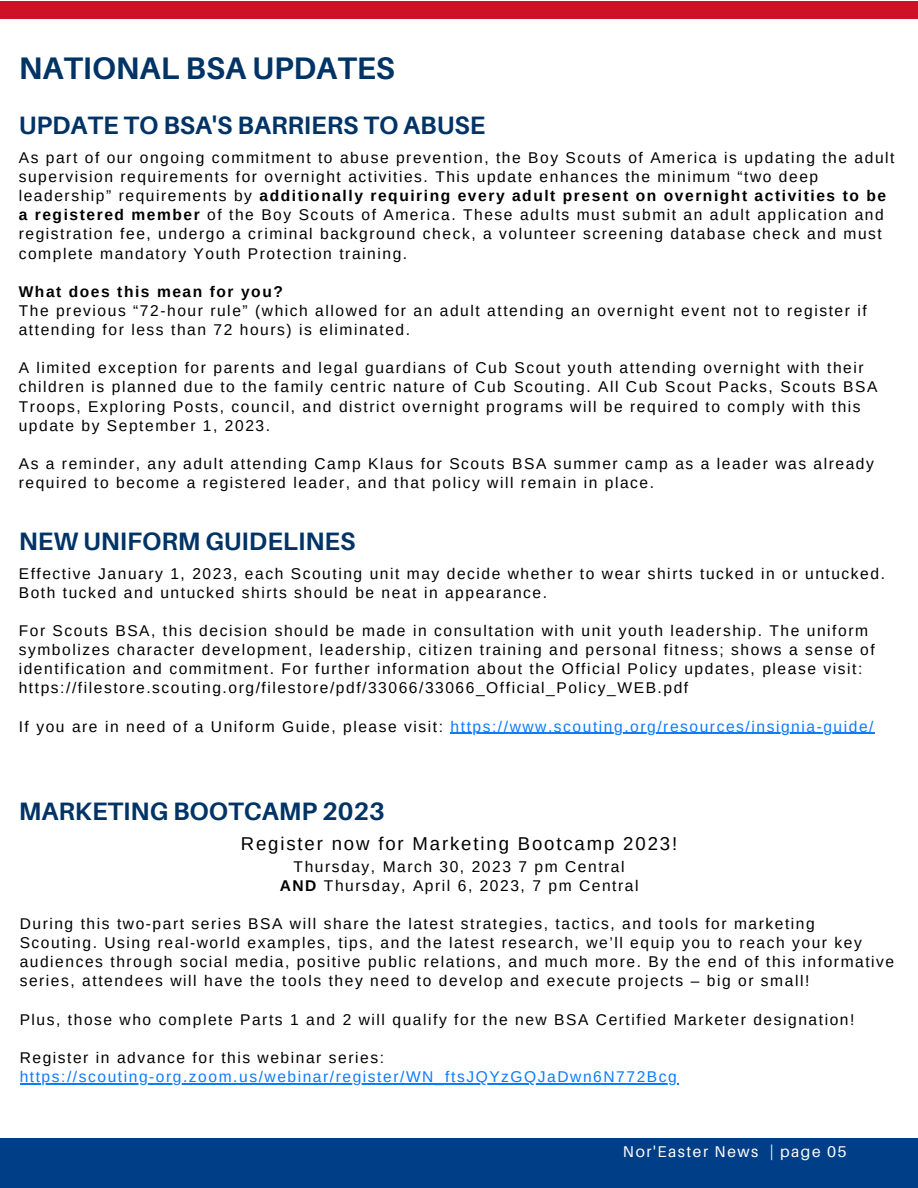
<style>
.page{position:relative;width:918px;height:1188px;background:#fff}
.page>*{position:absolute;margin:0;border:0;box-sizing:border-box;transform-origin:0 0}
.t1{font:700 31.2px "Aileron";color:#036}
.t2{font:700 25.2px "Aileron";color:#036}
.t3{font:18.6px "Arimo";letter-spacing:.1em;color:#000}
.t4{font:15.6px/19.2px "Arimo";letter-spacing:.1em;color:#000}
.t5{font:15.6px "Arimo";letter-spacing:.1em;color:#0c7cff}
.t6{font:700 15.6px "Arimo";letter-spacing:.1em;color:#000}
.t7{font:15.6px "Aileron";letter-spacing:.1em;color:#fff}
.s1{font-weight:700}
.s2{color:#000}
</style>
<div class="page">
<div style="left:0;top:1139px;width:918px;height:49px;background:#003f87"></div>
<div style="left:0;top:1px;width:918px;height:17px;background:#ce1126"></div>
<hr style="left:451px;top:733px;width:424px;height:1px;background:#0c7cff">
<hr style="left:20px;top:1083px;width:658px;height:1px;background:#0c7cff">
<h1 class="t1" style="left:19px;top:49px;width:378px">NATIONAL BSA UPDATES</h1>
<h2 class="t2" style="left:19px;top:110px;width:468px">UPDATE TO BSA'S BARRIERS TO ABUSE</h2>
<p class="t4" style="left:19px;top:148px;width:877px">As part of our ongoing commitment to abuse prevention, the Boy Scouts of America is updating the adult supervision requirements for overnight activities. This update enhances the minimum “two deep leadership” requirements by <span class="s1">additionally requiring every adult present on overnight activities to be a registered member</span> of the Boy Scouts of America. These adults must submit an adult application and registration fee, undergo a criminal background check, a volunteer screening database check and must complete mandatory Youth Protection training.</p>
<p class="t6" style="left:19px;top:283px;width:266px">What does this mean for you?</p>
<p class="t4" style="left:19px;top:301px;width:849px">The previous “72-hour rule” (which allowed for an adult attending an overnight event not to register if attending for less than 72 hours) is eliminated.</p>
<p class="t4" style="left:19px;top:358px;width:860px">A limited exception for parents and legal guardians of Cub Scout youth attending overnight with their children is planned due to the family centric nature of Cub Scouting. All Cub Scout Packs, Scouts BSA Troops, Exploring Posts, council, and district overnight programs will be required to comply with this update by September 1, 2023.</p>
<p class="t4" style="left:19px;top:454px;width:857px">As a reminder, any adult attending Camp Klaus for Scouts BSA summer camp as a leader was already required to become a registered leader, and that policy will remain in place.</p>
<h2 class="t2" style="left:19px;top:526px;width:338px">NEW UNIFORM GUIDELINES</h2>
<p class="t4" style="left:19px;top:564px;width:868px">Effective January 1, 2023, each Scouting unit may decide whether to wear shirts tucked in or untucked.<br>Both tucked and untucked shirts should be neat in appearance.</p>
<p class="t4" style="left:19px;top:621px;width:858px">For Scouts BSA, this decision should be made in consultation with unit youth leadership. The uniform symbolizes character development, leadership, citizen training and personal fitness; shows a sense of identification and commitment. For further information about the Official Policy updates, please visit: https://filestore.scouting.org/filestore/pdf/33066/33066_Official_Policy_WEB.pdf</p>
<p class="t5" style="left:19px;top:718px;width:856px"><span class="s2">If you are in need of a Uniform Guide, please visit:</span> https://www.scouting.org/resources/insignia-guide/</p>
<h2 class="t2" style="left:19px;top:795px;width:368px">MARKETING BOOTCAMP 2023</h2>
<p class="t3" style="left:241px;top:833px;width:438px">Register now for Marketing Bootcamp 2023!</p>
<p class="t4" style="left:280px;top:857px;width:360px;text-align:center">Thursday, March 30, 2023 7 pm Central<br><span class="s1">AND</span> Thursday, April 6, 2023, 7 pm Central</p>
<p class="t4" style="left:20px;top:914px;width:876px">During this two-part series BSA will share the latest strategies, tactics, and tools for marketing Scouting. Using real-world examples, tips, and the latest research, we’ll equip you to reach your key audiences through social media, positive public relations, and much more. By the end of this informative series, attendees will have the tools they need to develop and execute projects – big or small!</p>
<p class="t4" style="left:20px;top:1010px;width:836px">Plus, those who complete Parts 1 and 2 will qualify for the new BSA Certified Marketer designation!</p>
<p class="t4" style="left:20px;top:1048px;width:366px">Register in advance for this webinar series:</p>
<p class="t5" style="left:20px;top:1068px;width:659px">https://scouting-org.zoom.us/webinar/register/WN_ftsJQYzGQJaDwn6N772Bcg</p>
<p class="t7" style="left:623px;top:1142px;width:225px">Nor'Easter News | page 05</p>
</div>
